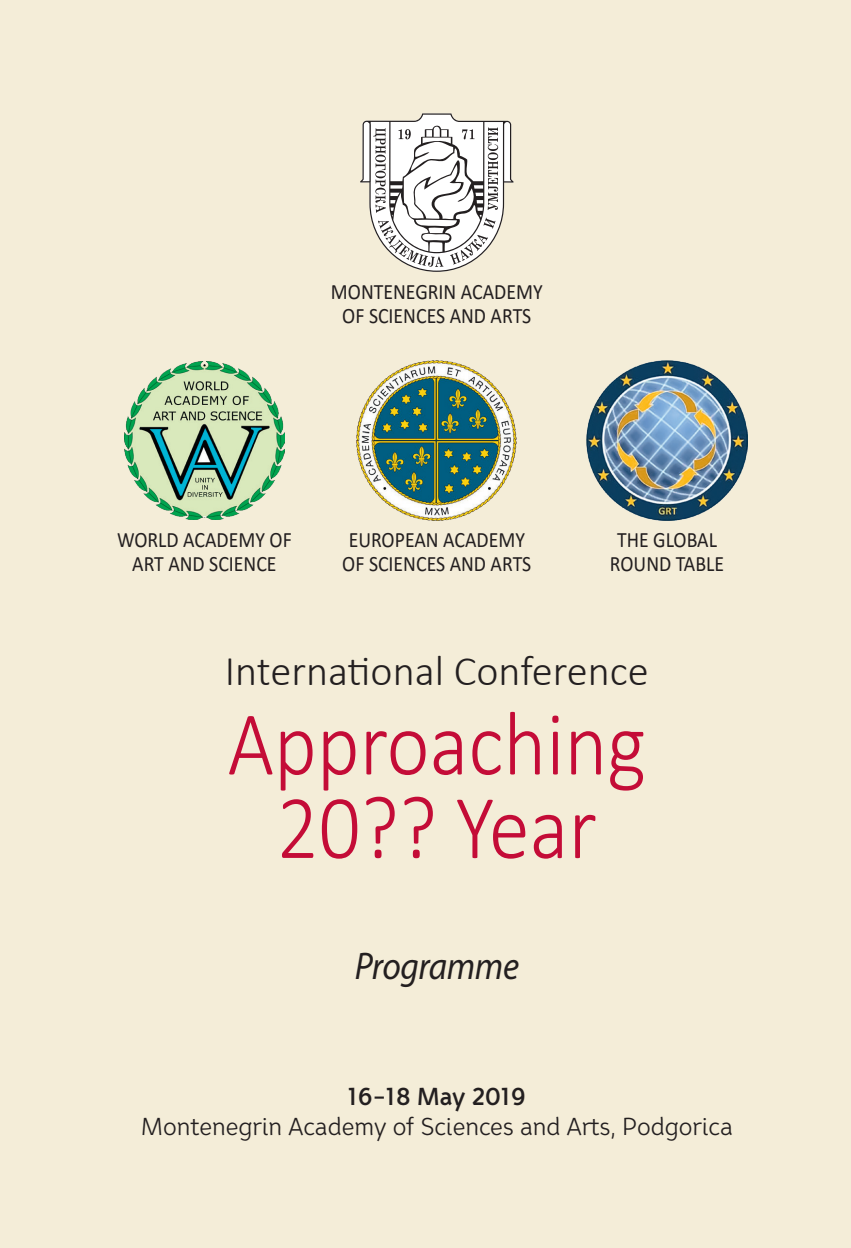
<style>
.page{position:relative;width:851px;height:1248px;background:#fff}
.page>*{position:absolute;margin:0;border:0;box-sizing:border-box;transform-origin:0 0}
.t1{font:300 91.6px/83.6px "Calibri";color:#c40c37;text-align:center;scale:.9 1}
.t2{font:300 42.4px "Calibri";color:#231f20}
.t3{font:italic 38.6px "Myriad Pro";letter-spacing:-.01em;color:#231f20;scale:.91 1}
.t4{font:24.4px "Nioki BG";color:#231f20}
.t5{font:700 24.4px "Nioki BG";color:#231f20}
.t6{font:22px/24px "Calibri";color:#231f20;text-align:center;scale:.9 1}
</style>
<div class="page">
<div style="left:0;top:0;width:850px;height:1247px;background:#f4edd8"></div>
<img style="left:586px;top:361px;width:161px;height:159px">
<img style="left:357px;top:361px;width:159px;height:159px">
<img style="left:125px;top:361px;width:159px;height:158px">
<svg style="left:360px;top:113px;width:153px;height:159px"></svg>
<p class="t6" style="left:331px;top:279px;width:237px">MONTENEGRIN ACADEMY<br>OF SCIENCES AND ARTS</p>
<p class="t6" style="left:117px;top:527px;width:196px">WORLD ACADEMY OF<br>ART AND SCIENCE</p>
<p class="t6" style="left:610px;top:527px;width:128px">THE GLOBAL<br>ROUND TABLE</p>
<p class="t6" style="left:342px;top:527px;width:211px;text-align:left">EUROPEAN ACADEMY<br>OF SCIENCES AND ARTS</p>
<h2 class="t2" style="left:225px;top:644px;width:425px">International Conference</h2>
<h1 class="t1" style="left:227px;top:701px;width:466px">Approaching<br>20?? Year</h1>
<h3 class="t3" style="left:354px;top:942px;width:182px">Programme</h3>
<p class="t5" style="left:347px;top:1081px;width:180px">16–18 May 2019</p>
<p class="t4" style="left:141px;top:1111px;width:593px">Montenegrin Academy of Sciences and Arts, Podgorica</p>
</div>
